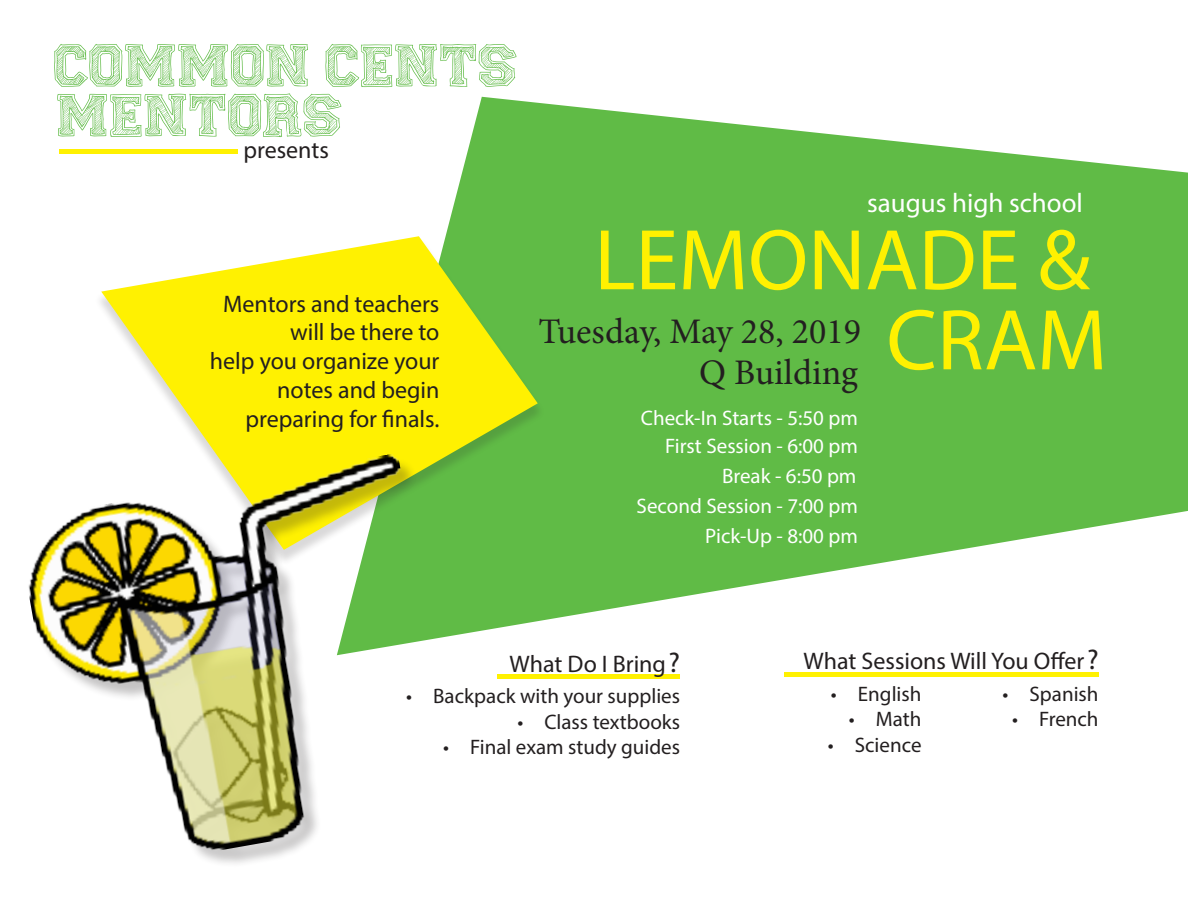
<style>
.page{position:relative;width:1188px;height:918px;background:#fff}
.page>*{position:absolute;margin:0;border:0;box-sizing:border-box;transform-origin:0 0}
.t1{font:87px "Myriad Pro";color:#fff101}
.t2{font:60px/49.8px "Fine College";color:#60bb46}
.t3{font:36px "Minion Pro";color:#231f20}
.t4{font:27px "Myriad Pro";color:#fff}
.t5{font:24px/28.8px "Myriad Pro";color:#231f20;text-align:right}
.t6{font:21px "Myriad Pro";color:#231f20}
.t7{font:21px/30px "Myriad Pro";color:#fff;text-align:right}
.s1{font-size:28.5px}
</style>
<div class="page">
<svg style="left:445px;top:97px;width:743px;height:538px;fill:#60bb46"></svg>
<div style="left:94px;top:237px;width:452px;height:330px;background:#231f20;opacity:.17"></div>
<svg style="left:101px;top:236px;width:437px;height:314px;fill:#fff101"></svg>
<div style="left:59px;top:149px;width:178px;height:5px;background:#fff101"></div>
<img style="left:28px;top:453px;width:432px;height:411px">
<div style="left:497px;top:674px;width:183px;height:5px;background:#fff101"></div>
<div style="left:784px;top:672px;width:315px;height:5px;background:#fff101"></div>
<h2 class="t2" style="left:53px;top:44px;width:466px">COMMON CENTS<br>MENTORS</h2>
<p class="t5" style="left:243px;top:135px;width:87px">presents</p>
<p class="t5" style="left:210px;top:289px;width:231px">Mentors and teachers will be there to<br>help you organize your notes and begin preparing for finals.</p>
<p class="t4" style="left:867px;top:186px;width:217px">saugus high school</p>
<h1 class="t1" style="left:594px;top:206px;width:498px">LEMONADE &amp;</h1>
<h3 class="t3" style="left:538px;top:308px;width:324px">Tuesday, May 28, 2019</h3>
<h1 class="t1" style="left:886px;top:286px;width:222px">CRAM</h1>
<h3 class="t3" style="left:699px;top:349px;width:160px">Q Building</h3>
<p class="t7" style="left:641px;top:403px;width:219px;line-height:28px">Check-In Starts - 5:50 pm<br>First Session - 6:00 pm</p>
<p class="t7" style="left:637px;top:461px;width:223px">Break - 6:50 pm<br>Second Session - 7:00 pm<br>Pick-Up - 8:00 pm</p>
<p class="t5" style="left:510px;top:649px;width:172px">What Do I Bring<span class="s1">?</span></p>
<p class="t6" style="left:406px;top:683px;width:275px">• Backpack with your supplies</p>
<p class="t6" style="left:517px;top:709px;width:164px">• Class textbooks</p>
<p class="t6" style="left:443px;top:734px;width:238px">• Final exam study guides</p>
<p class="t5" style="left:804px;top:647px;width:297px">What Sessions Will You Offer <span class="s1">?</span></p>
<p class="t6" style="left:831px;top:681px;width:92px">• English</p>
<p class="t6" style="left:849px;top:706px;width:74px">• Math</p>
<p class="t6" style="left:828px;top:732px;width:95px">• Science</p>
<p class="t6" style="left:1003px;top:681px;width:97px">• Spanish</p>
<p class="t6" style="left:1012px;top:706px;width:88px">• French</p>
</div>
